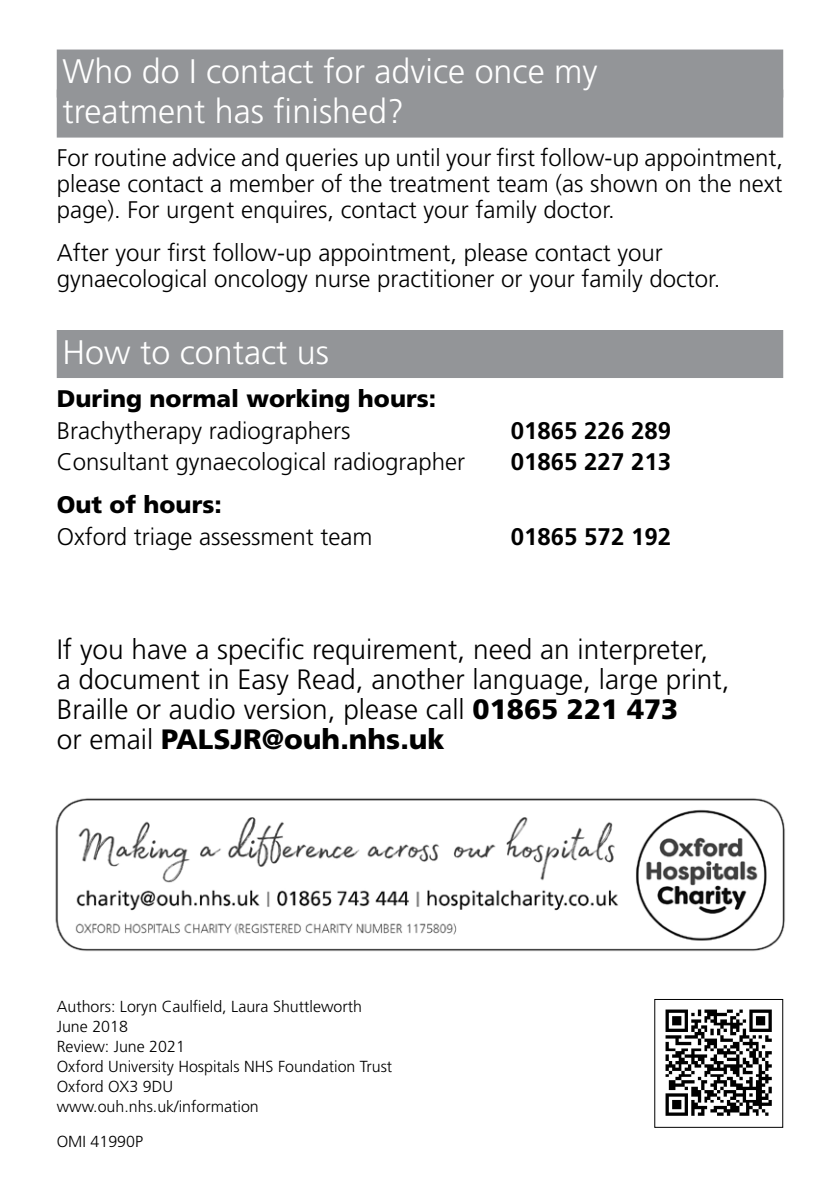
<style>
.page{position:relative;width:840px;height:1191px;background:#fff}
.page>*{position:absolute;margin:0;border:0;box-sizing:border-box;transform-origin:0 0}
.t1{font:300 34px/40px "Frutiger";color:#fff}
.t2{font:300 28px/30px "Frutiger";color:#000}
.t3{font:300 24px/26px "Frutiger";color:#000;text-align:justify}
.t4{font:900 24px "Frutiger";color:#000}
.t5{font:700 24px "Frutiger";color:#000}
.t6{font:300 16px/20px "Frutiger";color:#000}
.s1{font-weight:900}
</style>
<div class="page">
<img style="left:665px;top:1009px;width:107px;height:107px">
<div style="left:57px;top:50px;width:725px;height:48px;background:#939598"></div>
<div style="left:57px;top:90px;width:725px;height:48px;background:#939598"></div>
<div style="left:57px;top:330px;width:725px;height:48px;background:#939598"></div>
<img style="left:55px;top:798px;width:730px;height:154px">
<h1 class="t1" style="left:62px;top:52px;width:536px">Who do I contact for advice once my treatment has finished?</h1>
<p class="t3" style="left:57px;top:145px;width:727px">For routine advice and queries up until your first follow-up appointment, please contact a member of the treatment team (as shown on the next page). For urgent enquires, contact your family doctor.</p>
<p class="t3" style="left:57px;top:240px;width:665px">After your first follow-up appointment, please contact your gynaecological oncology nurse practitioner or your family doctor.</p>
<h1 class="t1" style="left:62px;top:332px;width:268px">How to contact us</h1>
<p class="t4" style="left:57px;top:384px;width:380px">During normal working hours:</p>
<p class="t3" style="left:57px;top:417px;width:295px">Brachytherapy radiographers</p>
<p class="t5" style="left:510px;top:416px;width:162px">01865 226 289</p>
<p class="t3" style="left:57px;top:449px;width:410px">Consultant gynaecological radiographer</p>
<p class="t5" style="left:510px;top:448px;width:162px">01865 227 213</p>
<p class="t4" style="left:57px;top:490px;width:166px">Out of hours:</p>
<p class="t3" style="left:57px;top:523px;width:317px">Oxford triage assessment team</p>
<p class="t5" style="left:510px;top:522px;width:162px">01865 572 192</p>
<p class="t2" style="left:57px;top:634px;width:674px">If you have a specific requirement, need an interpreter,<br>a document in Easy Read, another language, large print, Braille or audio version, please call <span class="s1">01865 221 473<br></span>or email <span class="s1">PALSJR@ouh.nhs.uk</span></p>
<p class="t6" style="left:57px;top:996px;width:337px">Authors: Loryn Caulfield, Laura Shuttleworth<br>June 2018<br>Review: June 2021<br>Oxford University Hospitals NHS Foundation Trust<br>Oxford OX3 9DU<br>www.ouh.nhs.uk/information</p>
<p class="t6" style="left:57px;top:1131px;width:88px">OMI 41990P</p>
</div>
